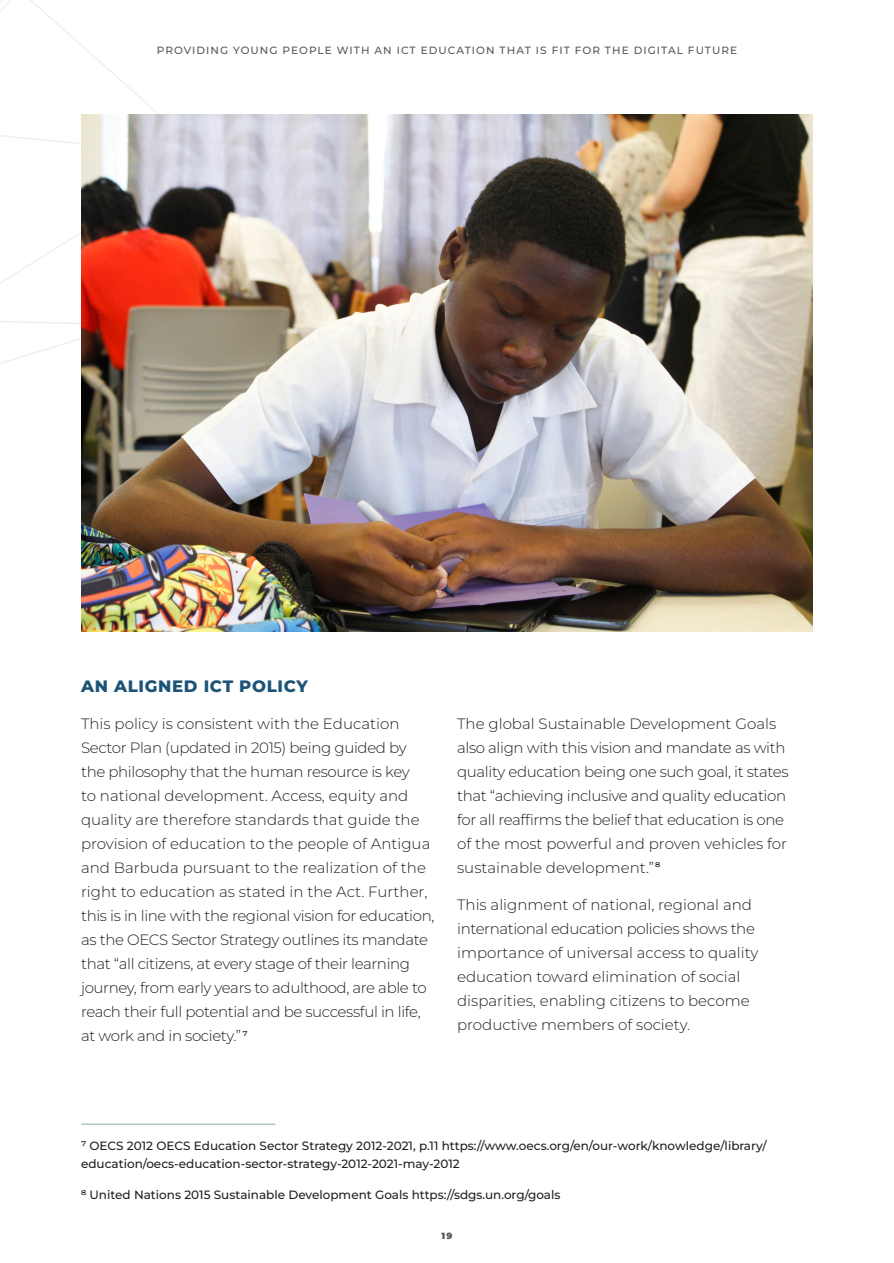
<style>
.page{position:relative;width:894px;height:1263px;background:#fff}
.page>*{position:absolute;margin:0;border:0;box-sizing:border-box;transform-origin:0 0}
.t1{font:800 16.5px "Montserrat";letter-spacing:.04em;color:#1c5376}
.t2{font:300 15px/24px "Montserrat";letter-spacing:-.02em;color:#231f20}
.t3{font:300 15px/24px "Montserrat";color:#231f20}
.t4{font:500 12px/18px "Montserrat";color:#231f20}
.t5{font:500 10.5px "Montserrat";letter-spacing:.1em;color:#57585a}
.t6{font:900 9px "Montserrat";color:#57585a}
.s1{font-weight:500;font-size:12px}
</style>
<div class="page">
<svg style="left:0;top:0;width:127px;height:324px"></svg>
<hr style="left:81px;top:1123px;width:194px;height:2px;background:#b5c3c6">
<img style="left:81px;top:114px;width:731px;height:517px">
<p class="t5" style="left:157px;top:43px;width:581px">PROVIDING YOUNG PEOPLE WITH AN ICT EDUCATION THAT IS FIT FOR THE DIGITAL FUTURE</p>
<p class="t1" style="left:81px;top:675px;width:228px">AN ALIGNED ICT POLICY</p>
<p class="t2" style="left:81px;top:711px;width:355px">This policy is consistent with the Education Sector Plan (updated in 2015) being guided by the philosophy that the human resource is key<br>to national development. Access, equity and quality are therefore standards that guide the provision of education to the people of Antigua and Barbuda pursuant to the realization of the right to education as stated in the Act. Further, this is in line with the regional vision for education, as the OECS Sector Strategy outlines its mandate that “all citizens, at every stage of their learning journey, from early years to adulthood, are able to reach their full potential and be successful in life, at work and in society.” <span class="s1">⁷</span></p>
<p class="t2" style="left:457px;top:711px;width:333px">The global Sustainable Development Goals also align with this vision and mandate as with quality education being one such goal, it states that “achieving inclusive and quality education for all reaffirms the belief that education is one of the most powerful and proven vehicles for sustainable development.”<span class="s1">⁸</span></p>
<p class="t3" style="left:457px;top:892px;width:303px">This alignment of national, regional and international education policies shows the importance of universal access to quality education toward elimination of social disparities, enabling citizens to become productive members of society.</p>
<p class="t4" style="left:81px;top:1136px;width:687px">⁷ OECS 2012 OECS Education Sector Strategy 2012-2021, p.11 https://www.oecs.org/en/our-work/knowledge/library/ education/oecs-education-sector-strategy-2012-2021-may-2012</p>
<p class="t4" style="left:81px;top:1185px;width:480px">⁸ United Nations 2015 Sustainable Development Goals https://sdgs.un.org/goals</p>
<p class="t6" style="left:441px;top:1229px;width:13px">19</p>
</div>
